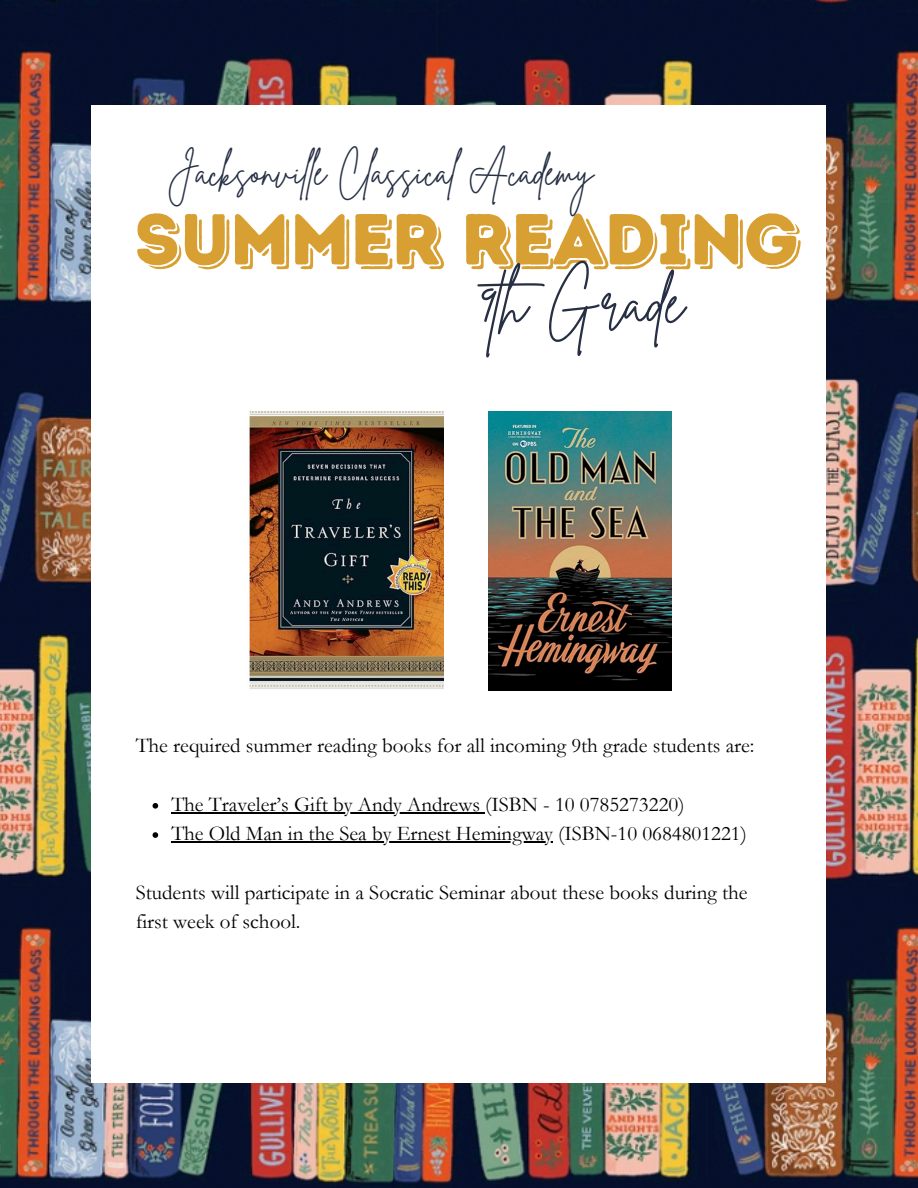
<style>
.page{position:relative;width:918px;height:1188px;background:#fff}
.page>*{position:absolute;margin:0;border:0;box-sizing:border-box;transform-origin:0 0}
.t1{font:72px "Intro Rust Base Shade";color:#d8a032}
.t2{font:60px "Brittany Signature";color:#262f44}
.t3{font:37.5px "Brittany Signature";color:#262f44}
.t4{font:21px/29.2px "Garamond";color:#000}
</style>
<div class="page">
<img style="left:0;top:0;width:918px;height:1188px">
<div style="left:92px;top:105px;width:734px;height:978px;background:#fff"></div>
<img style="left:249px;top:412px;width:194px;height:277px">
<img style="left:488px;top:412px;width:184px;height:279px">
<svg style="left:153px;top:803px;width:5px;height:6px"></svg>
<hr style="left:171px;top:812px;width:314px;height:1px;background:#000">
<svg style="left:153px;top:832px;width:5px;height:6px"></svg>
<hr style="left:171px;top:841px;width:382px;height:1px;background:#000">
<p class="t3" style="left:167px;top:147px;width:427px">Jacksonvil e Classical Academy</p>
<p class="t1" style="left:134px;top:196px;width:666px">SUMMER READING</p>
<p class="t2" style="left:481px;top:263px;width:205px">9th Grade</p>
<p class="t4" style="left:136px;top:731px;width:620px">The required summer reading books for all incoming 9th grade students are:</p>
<p class="t4" style="left:171px;top:790px;width:515px">The Traveler’s Gift by Andy Andrews (ISBN - 10 0785273220)</p>
<p class="t4" style="left:171px;top:819px;width:577px">The Old Man in the Sea by Ernest Hemingway (ISBN-10 0684801221)</p>
<h1 class="t4" style="left:136px;top:878px;width:614px">Students will participate in a Socratic Seminar about these books during the first week of school.</h1>
</div>
